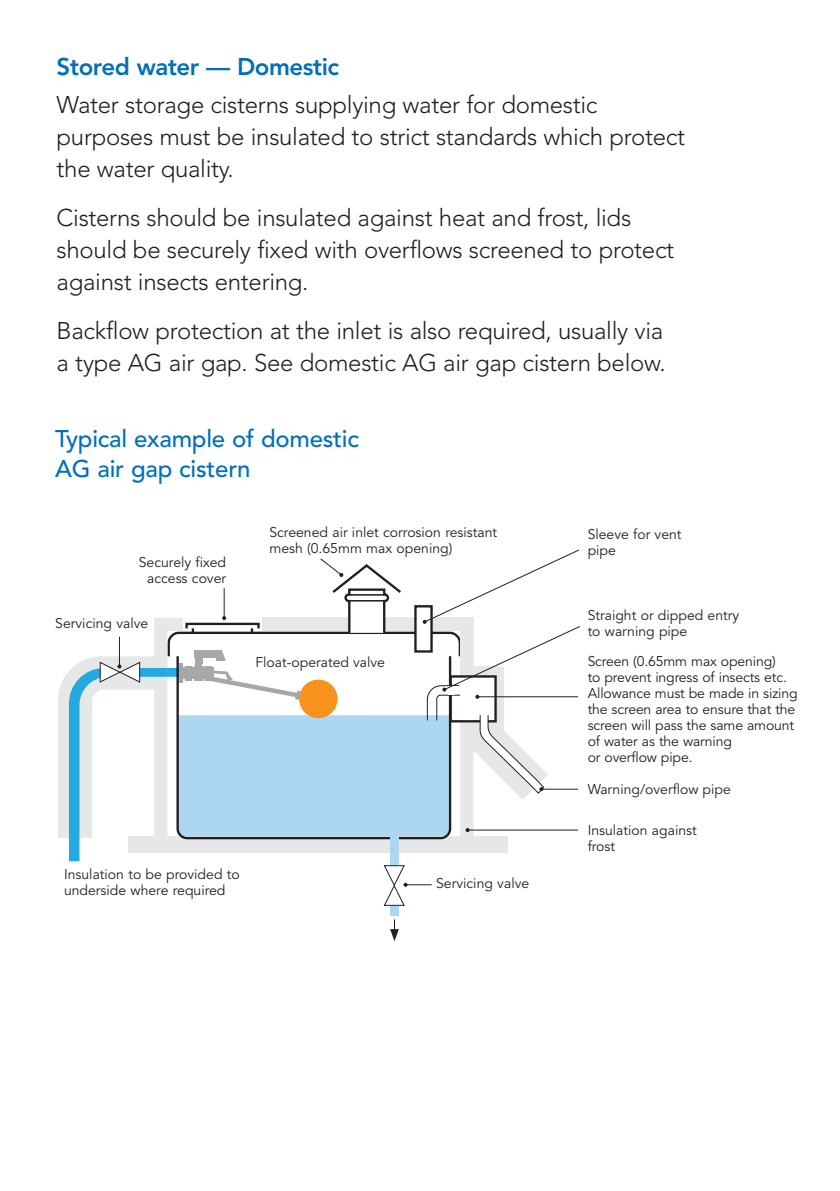
<style>
.page{position:relative;width:840px;height:1191px;background:#fff}
.page>*{position:absolute;margin:0;border:0;box-sizing:border-box;transform-origin:0 0}
.t1{font:300 24px/32px "Avenir";letter-spacing:-.015em;color:#231f20}
.t2{font:500 24px/30px "Avenir";letter-spacing:-.01em;color:#006fba}
.t3{font:800 24px "Avenir";letter-spacing:-.02em;color:#006fba}
.t4{font:14px/16px "Avenir";color:#231f20}
</style>
<div class="page">
<div style="left:389px;top:893px;width:9px;height:22px;background:#add6f1"></div>
<svg style="left:390px;top:919px;width:8px;height:22px"></svg>
<svg style="left:58px;top:549px;width:522px;height:357px"></svg>
<p class="t3" style="left:57px;top:53px;width:284px">Stored water — Domestic</p>
<p class="t1" style="left:57px;top:89px;width:629px">Water storage cisterns supplying water for domestic purposes must be insulated to strict standards which protect the water quality.</p>
<p class="t1" style="left:57px;top:202px;width:618px">Cisterns should be insulated against heat and frost, lids should be securely fixed with overflows screened to protect against insects entering.</p>
<p class="t1" style="left:57px;top:315px;width:610px">Backflow protection at the inlet is also required, usually via a type AG air gap. See domestic AG air gap cistern below.</p>
<p class="t2" style="left:55px;top:424px;width:305px">Typical example of domestic<br>AG air gap cistern</p>
<p class="t4" style="left:139px;top:555px;width:89px;text-align:center">Securely fixed access cover</p>
<p class="t4" style="left:55px;top:616px;width:94px">Servicing valve</p>
<p class="t4" style="left:269px;top:524px;width:229px">Screened air inlet corrosion resistant mesh (0.65mm max opening)</p>
<p class="t4" style="left:255px;top:655px;width:131px">Float-operated valve</p>
<p class="t4" style="left:64px;top:866px;width:177px">Insulation to be provided to underside where required</p>
<p class="t4" style="left:436px;top:876px;width:94px">Servicing valve</p>
<p class="t4" style="left:587px;top:526px;width:95px">Sleeve for vent pipe</p>
<p class="t4" style="left:587px;top:607px;width:153px">Straight or dipped entry to warning pipe</p>
<p class="t4" style="left:587px;top:654px;width:211px">Screen (0.65mm max opening)<br>to prevent ingress of insects etc.<br>Allowance must be made in sizing the screen area to ensure that the screen will pass the same amount of water as the warning<br>or overflow pipe.</p>
<p class="t4" style="left:587px;top:782px;width:145px">Warning/overflow pipe</p>
<p class="t4" style="left:587px;top:822px;width:111px">Insulation against frost</p>
</div>
